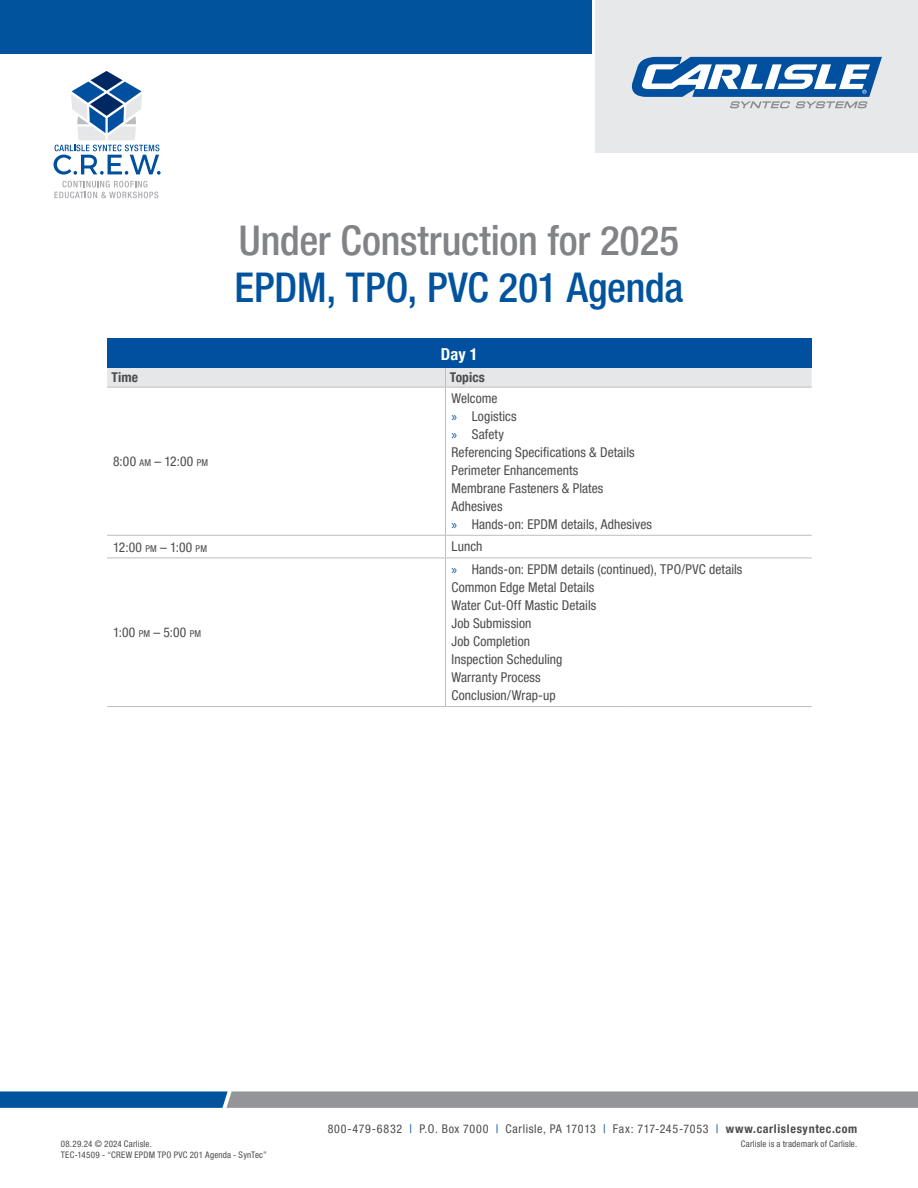
<style>
.page{position:relative;width:918px;height:1188px;background:#fff}
.page>*{position:absolute;margin:0;border:0;box-sizing:border-box;transform-origin:0 0}
.Body_Text{font:500 condensed 40.95px/46.5px "Helvetica Neue LT Pro";letter-spacing:-.005em;color:#818386}
.t1{font:700 condensed 16.5px "Helvetica Neue LT Pro";color:#fff}
.t2{font:condensed 13.5px "Helvetica Neue LT Pro";letter-spacing:.005em;color:#4b4c4d}
.t3{font:condensed 13.5px "Helvetica Neue LT Pro";letter-spacing:.025em;color:#4b4c4d}
.t4{font:700 condensed 13.5px "Helvetica Neue LT Pro";letter-spacing:.01em;color:#4b4c4d}
.t5{font:condensed 12px "Helvetica Neue LT Pro";letter-spacing:.05em;color:#4b4c4d}
.t6{font:condensed 9px "Helvetica Neue LT Pro";letter-spacing:.02em;color:#4b4c4d}
.s1{color:#01539e}
.s2{font-size:9.45px}
.s3{font-family:"Myriad Pro";font-stretch:normal;color:#01539e}
.s4{font-weight:700}
</style>
<div class="page">
<div style="left:107px;top:339px;width:705px;height:29px;background:#01509f"></div>
<hr style="left:107px;top:535px;width:338px;height:1px;background:#bcbdc0">
<hr style="left:107px;top:558px;width:338px;height:1px;background:#bcbdc0">
<hr style="left:107px;top:706px;width:338px;height:1px;background:#bcbdc0">
<div style="left:107px;top:368px;width:705px;height:19px;background:#e6e7e9"></div>
<hr style="left:446px;top:387px;width:178px;height:1px;background:#bcbdc0">
<hr style="left:445px;top:388px;width:1px;height:147px;background:#bcbdc0">
<hr style="left:624px;top:387px;width:188px;height:1px;background:#bcbdc0">
<hr style="left:446px;top:535px;width:178px;height:1px;background:#bcbdc0">
<svg style="left:445px;top:536px;width:1px;height:22px"></svg>
<hr style="left:624px;top:535px;width:188px;height:1px;background:#bcbdc0">
<hr style="left:446px;top:558px;width:178px;height:1px;background:#bcbdc0">
<hr style="left:445px;top:558px;width:1px;height:148px;background:#bcbdc0">
<hr style="left:624px;top:558px;width:188px;height:1px;background:#bcbdc0">
<hr style="left:446px;top:706px;width:178px;height:1px;background:#bcbdc0">
<hr style="left:624px;top:706px;width:188px;height:1px;background:#bcbdc0">
<hr style="left:107px;top:387px;width:338px;height:1px;background:#bcbdc0">
<svg style="left:0;top:1091px;width:918px;height:17px"></svg>
<div style="left:0;top:0;width:591px;height:53px;background:#01539e"></div>
<div style="left:595px;top:0;width:323px;height:153px;background:#e7e8e9"></div>
<svg style="left:632px;top:57px;width:250px;height:51px"></svg>
<svg style="left:54px;top:181px;width:104px;height:17px"></svg>
<svg style="left:54px;top:71px;width:107px;height:104px"></svg>
<p class="Body_Text" style="left:235px;top:217px;width:450px">Under Construction for 2025<br><span class="s1">EPDM, TPO, PVC 201 Agenda</span></p>
<p class="t1" style="left:441px;top:344px;width:38px">Day 1</p>
<p class="t4" style="left:111px;top:370px;width:28px">Time</p>
<p class="t4" style="left:450px;top:370px;width:37px">Topics</p>
<p class="t3" style="left:113px;top:454px;width:97px">8:00 <span class="s2">AM</span> – 12:00 <span class="s2">PM</span></p>
<p class="t2" style="left:452px;top:391px;width:48px">Welcome</p>
<p class="t2" style="left:452px;top:409px;width:67px"><span class="s3">»</span> Logistics</p>
<p class="t2" style="left:452px;top:427px;width:54px"><span class="s3">»</span> Safety</p>
<p class="t2" style="left:452px;top:445px;width:185px">Referencing Specifications &amp; Details</p>
<p class="t2" style="left:452px;top:463px;width:128px">Perimeter Enhancements</p>
<p class="t2" style="left:452px;top:481px;width:153px">Membrane Fasteners &amp; Plates</p>
<p class="t2" style="left:452px;top:499px;width:53px">Adhesives</p>
<p class="t2" style="left:452px;top:517px;width:202px"><span class="s3">»</span> Hands-on: EPDM details, Adhesives</p>
<p class="t3" style="left:113px;top:539px;width:95px">12:00 <span class="s2">PM</span> – 1:00 <span class="s2">PM</span></p>
<p class="t2" style="left:452px;top:539px;width:32px">Lunch</p>
<p class="t3" style="left:113px;top:625px;width:90px">1:00 <span class="s2">PM</span> – 5:00 <span class="s2">PM</span></p>
<p class="t2" style="left:452px;top:561px;width:292px"><span class="s3">»</span> Hands-on: EPDM details (continued), TPO/PVC details</p>
<p class="t2" style="left:452px;top:579px;width:144px">Common Edge Metal Details</p>
<p class="t2" style="left:452px;top:597px;width:146px">Water Cut-Off Mastic Details</p>
<p class="t2" style="left:452px;top:615px;width:81px">Job Submission</p>
<p class="t2" style="left:452px;top:633px;width:80px">Job Completion</p>
<p class="t2" style="left:452px;top:651px;width:112px">Inspection Scheduling</p>
<p class="t2" style="left:452px;top:669px;width:91px">Warranty Process</p>
<p class="t2" style="left:452px;top:687px;width:106px">Conclusion/Wrap-up</p>
<p class="t6" style="left:61px;top:1139px;width:93px">08.29.24 © 2024 Carlisle.</p>
<p class="t6" style="left:61px;top:1149px;width:208px">TEC-14509 - “CREW EPDM TPO PVC 201 Agenda - SynTec”</p>
<p class="t5" style="left:328px;top:1122px;width:531px">800-479-6832 <span class="s1">|</span> P.O. Box 7000 <span class="s1">|</span> Carlisle, PA 17013 <span class="s1">|</span> Fax: 717-245-7053 <span class="s1">|</span> <span class="s4">www.carlislesyntec.com</span></p>
<p class="t6" style="left:741px;top:1139px;width:118px">Carlisle is a trademark of Carlisle.</p>
</div>
